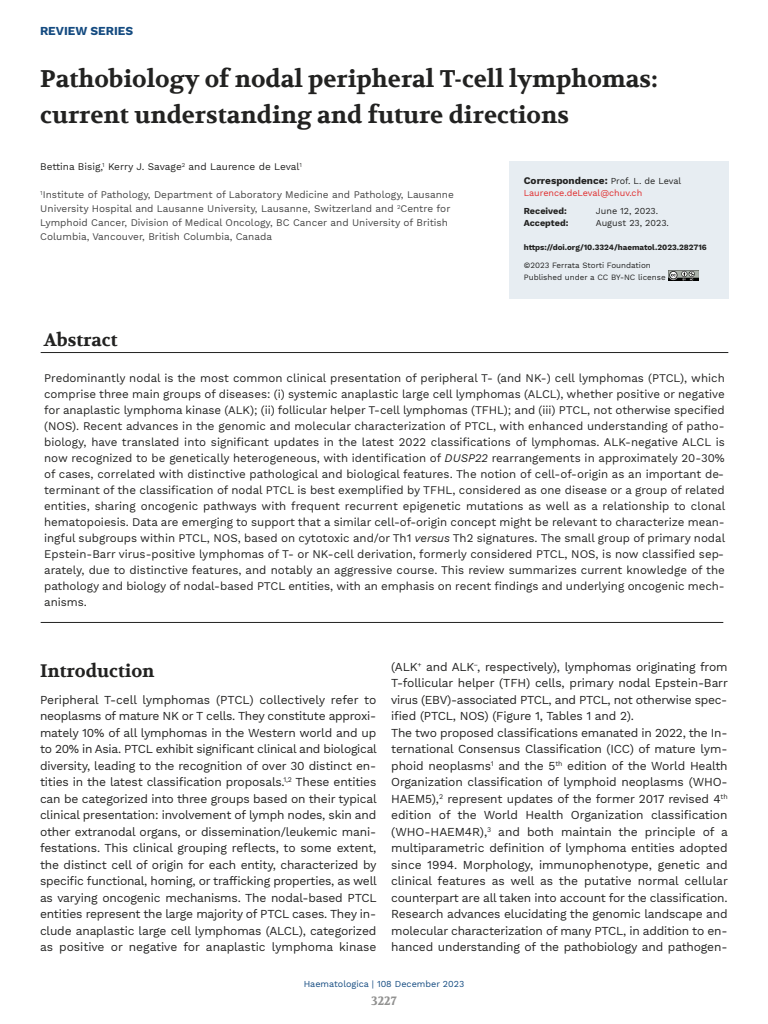
<style>
.page{position:relative;width:768px;height:1024px;background:#fff}
.page>*{position:absolute;margin:0;border:0;box-sizing:border-box;transform-origin:0 0}
.t1{font:700 24px/36px "Volkhov";color:#222221}
.t2{font:700 18px "Volkhov";color:#222221}
.t3{font:12px/16.5px "Work Sans";letter-spacing:-.015em;color:#222221;text-align:justify}
.t4{font:700 12px "Work Sans";color:#134a80}
.t5{font:700 12px "Volkhov";color:#919190}
.t6{font:11.5px/16px "Work Sans";letter-spacing:-.005em;color:#222221;text-align:justify}
.t7{font:10px/14px "Work Sans";color:#444}
.t8{font:10px "Work Sans";color:#222221}
.t9{font:700 10px "Work Sans";color:#222221}
.t10{font:9px "Work Sans";color:#134a80}
.t11{font:9px "Work Sans";color:#222221}
.t12{font:9px "Work Sans";color:#e02b2b}
.t13{font:700 9px "Work Sans";color:#222221}
.t14{font:8px/12px "Work Sans";color:#222221}
.t15{font:700 8px "Work Sans";color:#222221}
.s1{font-weight:400;font-size:9px}
.s2{font-style:italic}
</style>
<div class="page">
<hr style="left:41px;top:352px;width:687px;height:1px;background:#222221">
<hr style="left:41px;top:622px;width:682px;height:1px;background:#222221">
<div style="left:509px;top:161px;width:219px;height:138px;background:#e7edf2"></div>
<img style="left:668px;top:270px;width:30px;height:11px">
<p class="t4" style="left:40px;top:24px;width:95px">REVIEW SERIES</p>
<h1 class="t1" style="left:40px;top:61px;width:619px">Pathobiology of nodal peripheral T-cell lymphomas: current understanding and future directions</h1>
<p class="t8" style="left:40px;top:161px;width:263px">Bettina Bisig,<sup>1</sup> Kerry J. Savage<sup>2</sup> and Laurence de Leval<sup>1</sup></p>
<p class="t7" style="left:40px;top:188px;width:415px"><sup>1</sup>Institute of Pathology, Department of Laboratory Medicine and Pathology, Lausanne University Hospital and Lausanne University, Lausanne, Switzerland and <sup>2</sup>Centre for Lymphoid Cancer, Division of Medical Oncology, BC Cancer and University of British Columbia, Vancouver, British Columbia, Canada</p>
<p class="t9" style="left:524px;top:174px;width:159px">Correspondence: <span class="s1">Prof. L. de Leval</span></p>
<p class="t12" style="left:524px;top:187px;width:120px">Laurence.deLeval@chuv.ch</p>
<p class="t13" style="left:524px;top:205px;width:44px">Received:</p>
<p class="t11" style="left:596px;top:205px;width:64px">June 12, 2023.</p>
<p class="t13" style="left:524px;top:217px;width:46px">Accepted:</p>
<p class="t11" style="left:596px;top:217px;width:75px">August 23, 2023.</p>
<p class="t15" style="left:524px;top:242px;width:185px">https://doi.org/10.3324/haematol.2023.282716</p>
<p class="t14" style="left:524px;top:259px;width:143px">©2023 Ferrata Storti Foundation<br>Published under a CC BY-NC license</p>
<h2 class="t2" style="left:44px;top:329px;width:75px">Abstract</h2>
<p class="t6" style="left:44px;top:370px;width:683px">Predominantly nodal is the most common clinical presentation of peripheral T- (and NK-) cell lymphomas (PTCL), which comprise three main groups of diseases: (i) systemic anaplastic large cell lymphomas (ALCL), whether positive or negative for anaplastic lymphoma kinase (ALK); (ii) follicular helper T-cell lymphomas (TFHL); and (iii) PTCL, not otherwise specified (NOS). Recent advances in the genomic and molecular characterization of PTCL, with enhanced understanding of patho&shy;biology, have translated into significant updates in the latest 2022 classifications of lymphomas. ALK-negative ALCL is now recognized to be genetically heterogeneous, with identification of <span class="s2">DUSP22</span> rearrangements in approximately 20-30% of cases, correlated with distinctive pathological and biological features. The notion of cell-of-origin as an important de&shy;terminant of the classification of nodal PTCL is best exemplified by TFHL, considered as one disease or a group of related entities, sharing oncogenic pathways with frequent recurrent epigenetic mutations as well as a relationship to clonal hematopoiesis. Data are emerging to support that a similar cell-of-origin concept might be relevant to characterize mean&shy;ingful subgroups within PTCL, NOS, based on cytotoxic and/or Th1 <span class="s2">versus</span> Th2 signatures. The small group of primary nodal Epstein-Barr virus-positive lymphomas of T- or NK-cell derivation, formerly considered PTCL, NOS, is now classified sep&shy;arately, due to distinctive features, and notably an aggressive course. This review summarizes current knowledge of the pathology and biology of nodal-based PTCL entities, with an emphasis on recent findings and underlying oncogenic mech&shy;anisms.</p>
<p class="t3" style="left:391px;top:658px;width:338px;text-align:left">(ALK<sup>+</sup> and ALK<sup>–</sup>, respectively), lymphomas originating from T-follicular helper (TFH) cells, primary nodal Epstein-Barr virus (EBV)-associated PTCL, and PTCL, not otherwise spec&shy;ified (PTCL, NOS) (Figure 1, Tables 1 and 2).<br>The two proposed classifications emanated in 2022, the In&shy;ternational Consensus Classification (ICC) of mature lym&shy;phoid neoplasms<sup>1</sup> and the 5<sup>th</sup> edition of the World Health Organization classification of lymphoid neoplasms (WHO-HAEM5),<sup>2</sup> represent updates of the former 2017 revised 4<sup>th </sup>edition of the World Health Organization classification (WHO-HAEM4R),<sup>3</sup> and both maintain the principle of a multiparametric definition of lymphoma entities adopted since 1994. Morphology, immunophenotype, genetic and clinical features as well as the putative normal cellular counterpart are all taken into account for the classification.<br>Research advances elucidating the genomic landscape and molecular characterization of many PTCL, in addition to en&shy;hanced understanding of the pathobiology and pathogen-</p>
<p class="t10" style="left:304px;top:979px;width:162px">Haematologica | 108 December 2023</p>
<p class="t5" style="left:371px;top:993px;width:27px">3227</p>
<h2 class="t2" style="left:40px;top:659px;width:116px">Introduction</h2>
<p class="t3" style="left:40px;top:691px;width:338px">Peripheral T-cell lymphomas (PTCL) collectively refer to neoplasms of mature NK or T cells. They constitute approxi&shy;mately 10% of all lymphomas in the Western world and up to 20% in Asia. PTCL exhibit significant clinical and biological diversity, leading to the recognition of over 30 distinct en&shy;tities in the latest classification proposals.<sup>1,2</sup> These entities can be categorized into three groups based on their typical clinical presentation: involvement of lymph nodes, skin and other extranodal organs, or dissemination/leukemic mani&shy;festations. This clinical grouping reflects, to some extent, the distinct cell of origin for each entity, characterized by specific functional, homing, or trafficking properties, as well as varying oncogenic mechanisms. The nodal-based PTCL entities represent the large majority of PTCL cases. They in&shy;clude anaplastic large cell lymphomas (ALCL), categorized as positive or negative for anaplastic lymphoma kinase</p>
</div>
